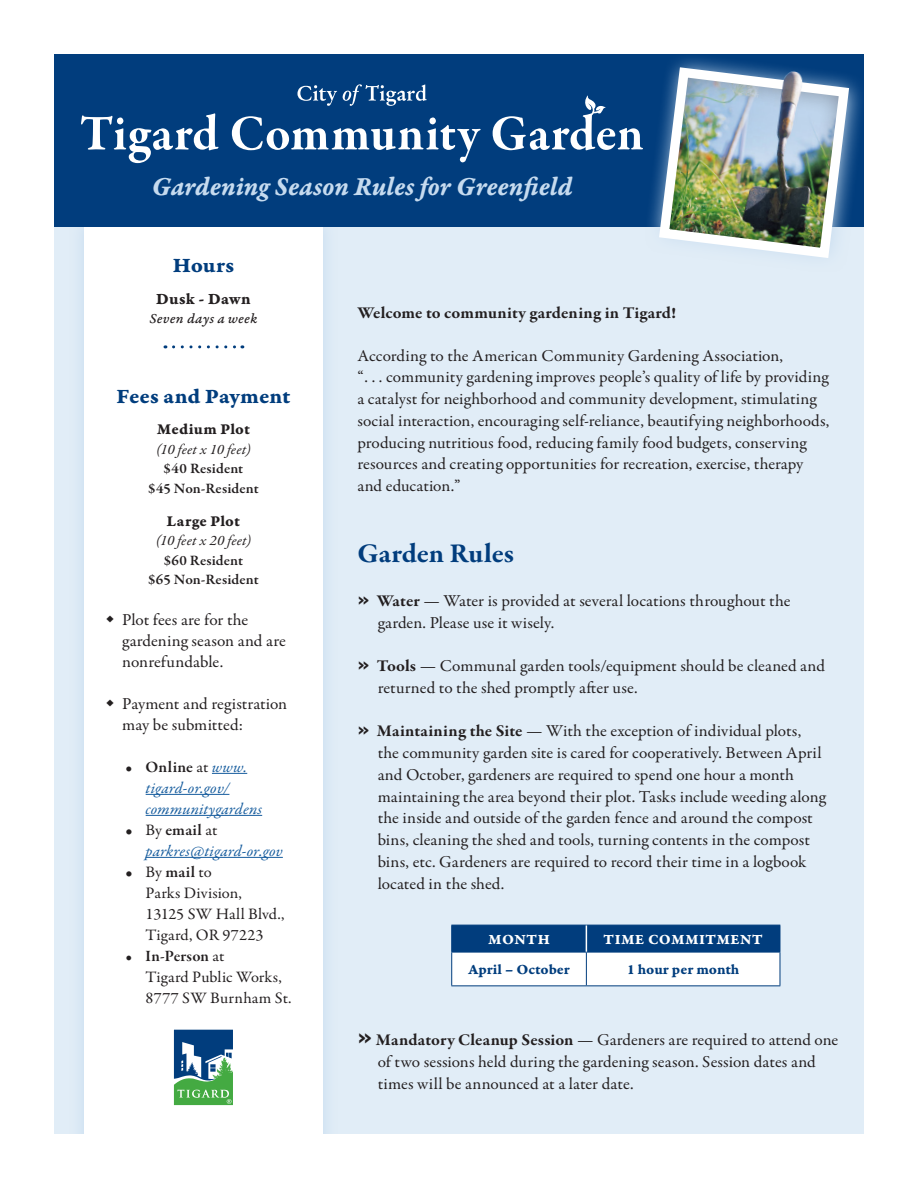
<style>
.page{position:relative;width:918px;height:1188px;background:#fff}
.page>*{position:absolute;margin:0;border:0;box-sizing:border-box;transform-origin:0 0}
.t1{font:27.9px "Garamond Premr Pro Bd It Capt";letter-spacing:-.005em;color:#c6dbef}
.t2{font:700 27.6px "Garamond Premr Pro";letter-spacing:.005em;color:#013d7d}
.t3{font:21.9px "Garamond Premr Pro Bd Capt";letter-spacing:-.005em;color:#013d7d}
.t4{font:16.8px/21.8px "Garamond Premr Pro";letter-spacing:.005em;color:#231f20}
.t5{font:700 16.8px "Garamond Premr Pro";letter-spacing:.005em;color:#231f20}
.t6{font:16.8px "Garamond Premr Pro Bd Capt";letter-spacing:.015em;color:#231f20}
.t7{font:16.05px/21px "Garamond Premr Pro";letter-spacing:.005em;color:#231f20}
.t8{font:italic 16.05px/21px "Garamond Premr Pro";letter-spacing:.005em;color:#175d9e}
.t9{font:16.05px "Garamond Premr Pro Bd Capt";letter-spacing:.005em;color:#231f20}
.t10{font:15px "Garamond Premr Pro Bd Capt";color:#013d7d}
.t11{font:15px "Garamond Premr Pro Bd Capt";letter-spacing:.03em;color:#fff}
.t12{font:600 14.55px "Garamond Premr Pro";letter-spacing:.005em;color:#231f20}
.t13{font:italic 14.55px "Garamond Premr Pro";letter-spacing:.015em;color:#231f20}
.t14{font:14.55px "Garamond Premr Pro Med It Capt";letter-spacing:.02em;color:#231f20}
.s1{font-weight:600;font-style:normal;color:#231f20}
.s2{font-style:normal;color:#231f20}
.s3{font-weight:600}
.s4{font-family:"Garamond Premr Pro Smbd Subh"}
.s5{font-family:"Tahoma";font-weight:700}
.s6{font-weight:700}
.s7{font-family:"Tahoma";font-weight:700;font-size:20.4px}
</style>
<div class="page">
<div style="left:54px;top:226px;width:810px;height:908px;background:#e1edf7"></div>
<div style="left:69px;top:211px;width:269px;height:956px;background:#dceaf5"></div>
<div style="left:84px;top:226px;width:239px;height:925px;background:#fff"></div>
<hr style="left:212px;top:773px;width:35px;height:1px;background:#175d9e">
<hr style="left:146px;top:794px;width:83px;height:1px;background:#175d9e">
<hr style="left:146px;top:815px;width:116px;height:1px;background:#175d9e">
<hr style="left:146px;top:857px;width:137px;height:1px;background:#175d9e">
<svg style="left:175px;top:1030px;width:57px;height:74px;background:#4e8b84"></svg>
<div style="left:173px;top:1028px;width:61px;height:78px;border:1px solid #fff"></div>
<svg style="left:451px;top:925px;width:330px;height:61px;background:#87a4c2"></svg>
<div style="left:54px;top:1134px;width:824px;height:54px;background:#fff"></div>
<div style="left:54px;top:54px;width:810px;height:172px;background:#013d7d"></div>
<svg style="left:81px;top:84px;width:562px;height:79px"></svg>
<svg style="left:645px;top:83px;width:219px;height:144px"></svg>
<img style="left:654px;top:63px;width:200px;height:195px">
<svg style="left:174px;top:345px;width:69px;height:3px"></svg>
<img style="left:678px;top:58px;width:172px;height:100px">
<p class="t1" style="left:152px;top:169px;width:422px">Gardening Season Rules for Greenfield</p>
<p class="t3" style="left:173px;top:252px;width:63px">Hours</p>
<p class="t6" style="left:156px;top:288px;width:96px">Dusk - Dawn</p>
<p class="t14" style="left:149px;top:310px;width:110px">Seven days a week</p>
<p class="t3" style="left:116px;top:382px;width:175px">Fees and Payment</p>
<p class="t9" style="left:157px;top:419px;width:95px">Medium Plot</p>
<p class="t13" style="left:156px;top:440px;width:96px">(10 feet x 10 feet)</p>
<p class="t12" style="left:164px;top:460px;width:81px">$40 Resident</p>
<p class="t12" style="left:148px;top:479px;width:112px">$45 Non-Resident</p>
<p class="t9" style="left:167px;top:511px;width:74px">Large Plot</p>
<p class="t13" style="left:156px;top:532px;width:97px">(10 feet x 20 feet)</p>
<p class="t12" style="left:164px;top:551px;width:81px">$60 Resident</p>
<p class="t12" style="left:148px;top:571px;width:112px">$65 Non-Resident</p>
<p class="t4" style="left:122px;top:609px;width:165px;line-height:21px">Plot fees are for the gardening season and are nonrefundable.</p>
<p class="t4" style="left:122px;top:693px;width:167px;line-height:21px">Payment and registration may be submitted:</p>
<p class="t8" style="left:146px;top:757px;width:118px;text-indent:-20px"><span class="s1">• Online</span> <span class="s2">at</span> www. tigard-or.gov/ communitygardens</p>
<p class="t8" style="left:146px;top:820px;width:139px;text-indent:-20px"><span class="s2">• By</span> <span class="s1">email</span> <span class="s2">at </span>parkres@tigard-or.gov</p>
<p class="t7" style="left:146px;top:862px;width:140px;text-indent:-20px">• By <span class="s3">mail</span> to<br>Parks Division,<br>13125 SW Hall Blvd.,<br>Tigard, OR 97223</p>
<p class="t7" style="left:146px;top:946px;width:148px;text-indent:-20px"><span class="s4">• In-Person</span> at<br>Tigard Public Works,<br>8777 SW Burnham St.</p>
<p class="t5" style="left:357px;top:302px;width:320px">Welcome to community gardening in Tigard!</p>
<p class="t4" style="left:357px;top:345px;width:473px">According to the American Community Gardening Association,<br>“. . . community gardening improves people’s quality of life by providing a catalyst for neighborhood and community development, stimulating social interaction, encouraging self-reliance, beautifying neighborhoods, producing nutritious food, reducing family food budgets, conserving resources and creating opportunities for recreation, exercise, therapy and education.”</p>
<p class="t2" style="left:357px;top:537px;width:158px">Garden Rules</p>
<p class="t4" style="left:378px;top:590px;width:414px;text-indent:-20px"><span class="s5">»</span> <span class="s6">Water</span> — Water is provided at several locations throughout the garden. Please use it wisely.</p>
<p class="t4" style="left:378px;top:655px;width:449px;text-indent:-20px"><span class="s5">»</span> <span class="s6">Tools</span> — Communal garden tools/equipment should be cleaned and returned to the shed promptly after use.</p>
<p class="t4" style="left:378px;top:721px;width:450px;text-indent:-20px"><span class="s5">»</span> <span class="s6">Maintaining the Site</span> — With the exception of individual plots, the community garden site is cared for cooperatively. Between April and October, gardeners are required to spend one hour a month maintaining the area beyond their plot. Tasks include weeding along the inside and outside of the garden fence and around the compost bins, cleaning the shed and tools, turning contents in the compost bins, etc. Gardeners are required to record their time in a logbook located in the shed.</p>
<p class="t11" style="left:488px;top:930px;width:63px">MONTH</p>
<p class="t11" style="left:604px;top:930px;width:161px">TIME COMMITMENT</p>
<p class="t10" style="left:468px;top:960px;width:103px">April – October</p>
<p class="t10" style="left:627px;top:960px;width:114px">1 hour per month</p>
<p class="t4" style="left:378px;top:1030px;width:462px;text-indent:-20px"><span class="s7">»</span> <span class="s6">Mandatory Cleanup Session</span> — Gardeners are required to attend one of two sessions held during the gardening season. Session dates and times will be announced at a later date.</p>
</div>
